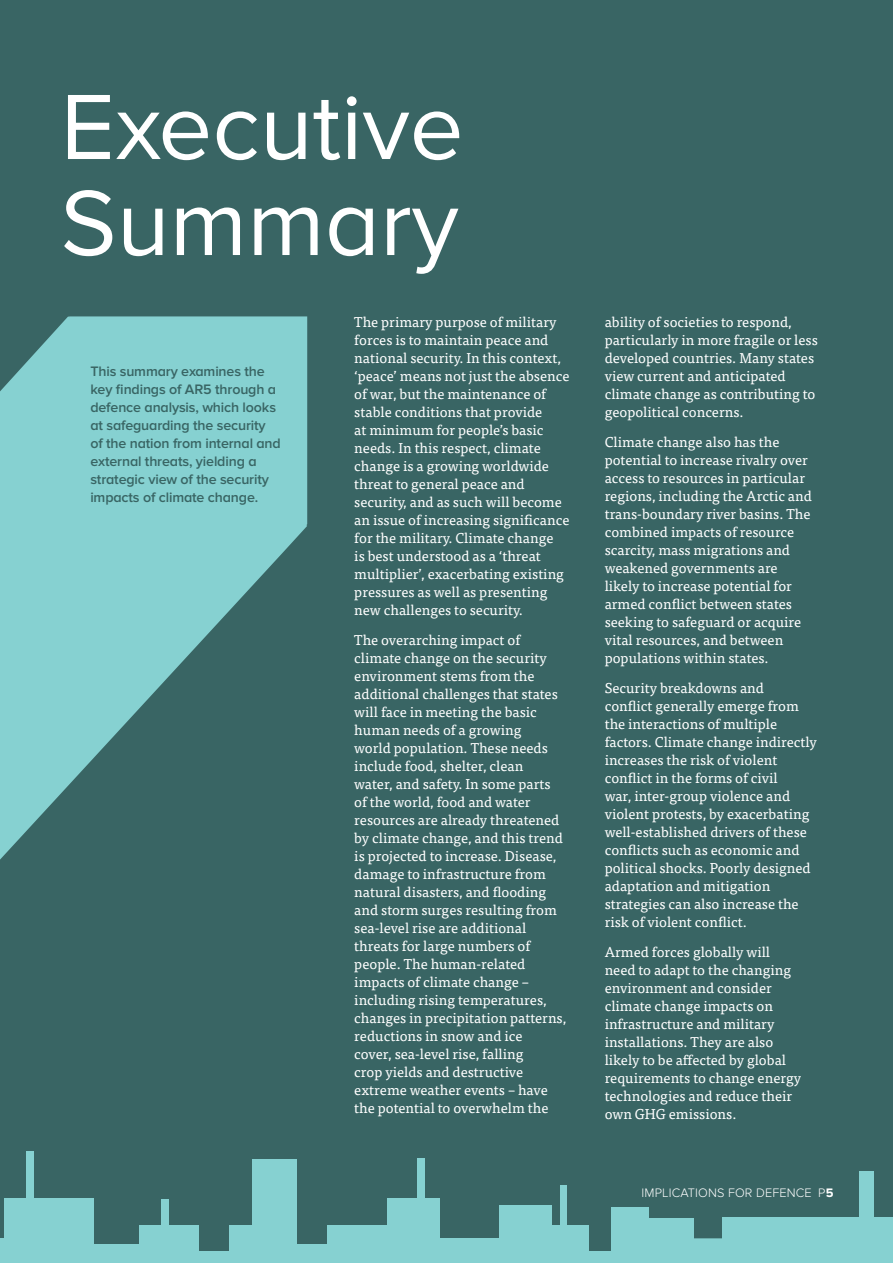
<style>
.page{position:relative;width:893px;height:1263px;background:#396564}
.page>*{position:absolute;margin:0;border:0;box-sizing:border-box;transform-origin:0 0}
.t1{font:96px/96px "Proxima Nova";color:#fff}
.t2{font:14.25px/18px "Tisa Pro";color:#fff}
.t3{font:600 14.25px/18px "Proxima Nova";letter-spacing:-.01em;color:#396564}
.t4{font:300 12.75px "Proxima Nova";letter-spacing:.01em;color:#fff}
.s1{font-weight:700}
</style>
<div class="page">
<svg style="left:0;top:316px;width:285px;height:544px;fill:#86d1d1"></svg>
<div style="left:69px;top:316px;width:238px;height:234px;background:#86d1d1"></div>
<div style="left:560px;top:1185px;width:7px;height:52px;background:#86d1d1"></div>
<div style="left:859px;top:1171px;width:15px;height:53px;background:#86d1d1"></div>
<div style="left:26px;top:1151px;width:8px;height:53px;background:#86d1d1"></div>
<div style="left:4px;top:1199px;width:90px;height:64px;background:#86d1d1"></div>
<div style="left:64px;top:1245px;width:90px;height:18px;background:#86d1d1"></div>
<div style="left:139px;top:1225px;width:60px;height:38px;background:#86d1d1"></div>
<div style="left:161px;top:1199px;width:8px;height:52px;background:#86d1d1"></div>
<div style="left:417px;top:1158px;width:7px;height:53px;background:#86d1d1"></div>
<div style="left:229px;top:1225px;width:60px;height:38px;background:#86d1d1"></div>
<div style="left:176px;top:1251px;width:60px;height:12px;background:#86d1d1"></div>
<div style="left:0;top:1238px;width:19px;height:25px;background:#86d1d1"></div>
<div style="left:252px;top:1159px;width:45px;height:104px;background:#86d1d1"></div>
<div style="left:274px;top:1245px;width:98px;height:18px;background:#86d1d1"></div>
<div style="left:327px;top:1225px;width:97px;height:38px;background:#86d1d1"></div>
<div style="left:387px;top:1199px;width:52px;height:64px;background:#86d1d1"></div>
<div style="left:424px;top:1238px;width:120px;height:25px;background:#86d1d1"></div>
<div style="left:499px;top:1205px;width:53px;height:58px;background:#86d1d1"></div>
<div style="left:537px;top:1225px;width:52px;height:38px;background:#86d1d1"></div>
<div style="left:582px;top:1251px;width:37px;height:12px;background:#86d1d1"></div>
<div style="left:612px;top:1208px;width:37px;height:55px;background:#86d1d1"></div>
<div style="left:642px;top:1218px;width:52px;height:45px;background:#86d1d1"></div>
<svg style="left:694px;top:1238px;width:28px;height:25px"></svg>
<div style="left:722px;top:1217px;width:171px;height:46px;background:#86d1d1"></div>
<h1 class="t1" style="left:60px;top:81px;width:405px">Executive<br>Summary</h1>
<p class="t3" style="left:90px;top:362px;width:192px">This summary examines the key findings of AR5 through a defence analysis, which looks at safeguarding the security of the nation from internal and external threats, yielding a strategic view of the security impacts of climate change.</p>
<p class="t2" style="left:354px;top:312px;width:217px">The primary purpose of military forces is to maintain peace and national security. In this context, ‘peace’ means not just the absence of war, but the maintenance of stable conditions that provide<br>at minimum for people’s basic needs. In this respect, climate change is a growing worldwide threat to general peace and security, and as such will become an issue of increasing significance for the military. Climate change<br>is best understood as a ‘threat multiplier’, exacerbating existing pressures as well as presenting new challenges to security.</p>
<p class="t2" style="left:354px;top:630px;width:214px">The overarching impact of climate change on the security environment stems from the additional challenges that states will face in meeting the basic human needs of a growing<br>world population. These needs include food, shelter, clean<br>water, and safety. In some parts of the world, food and water resources are already threatened by climate change, and this trend is projected to increase. Disease, damage to infrastructure from natural disasters, and flooding and storm surges resulting from sea-level rise are additional threats for large numbers of people. The human-related impacts of climate change – including rising temperatures, changes in precipitation patterns, reductions in snow and ice<br>cover, sea-level rise, falling<br>crop yields and destructive extreme weather events – have the potential to overwhelm the</p>
<p class="t2" style="left:605px;top:312px;width:215px">ability of societies to respond, particularly in more fragile or less developed countries. Many states view current and anticipated climate change as contributing to geopolitical concerns.</p>
<p class="t2" style="left:605px;top:432px;width:209px">Climate change also has the potential to increase rivalry over access to resources in particular regions, including the Arctic and trans-boundary river basins. The combined impacts of resource scarcity, mass migrations and weakened governments are likely to increase potential for armed conflict between states seeking to safeguard or acquire vital resources, and between populations within states.</p>
<p class="t2" style="left:605px;top:678px;width:214px">Security breakdowns and<br>conflict generally emerge from the interactions of multiple factors. Climate change indirectly increases the risk of violent conflict in the forms of civil<br>war, inter-group violence and violent protests, by exacerbating well-established drivers of these conflicts such as economic and political shocks. Poorly designed adaptation and mitigation strategies can also increase the risk of violent conflict.</p>
<p class="t2" style="left:605px;top:942px;width:198px">Armed forces globally will need to adapt to the changing environment and consider climate change impacts on infrastructure and military installations. They are also likely to be affected by global requirements to change energy technologies and reduce their own GHG emissions.</p>
<p class="t4" style="left:642px;top:1185px;width:193px">IMPLICATIONS FOR DEFENCE P<span class="s1">5</span></p>
</div>
